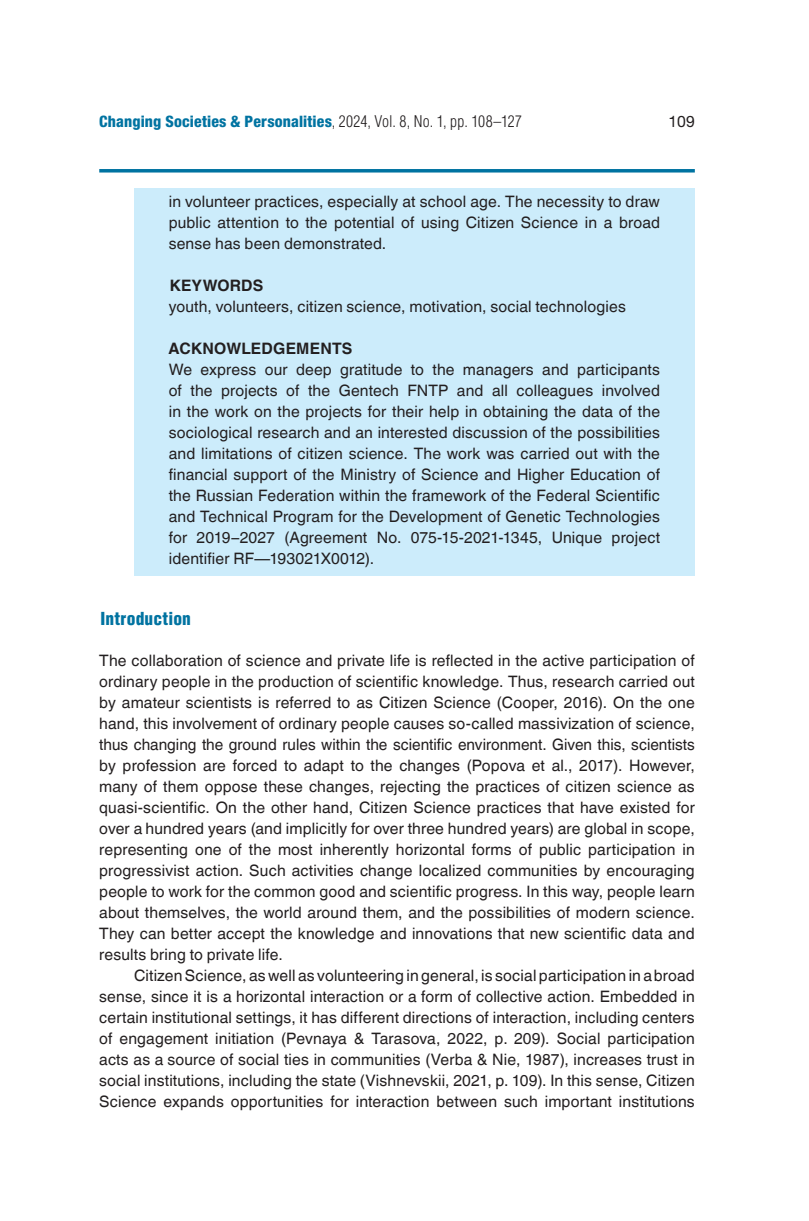
<style>
.page{position:relative;width:809px;height:1221px;background:#fff}
.page>*{position:absolute;margin:0;border:0;box-sizing:border-box;transform-origin:0 0}
.t1{font:900 condensed 17.5px "Helvetica";letter-spacing:.01em;color:#0073a1}
.t2{font:15.75px/21px "Helvetica World";letter-spacing:.01em;color:#231f20;text-align:justify}
.t3{font:800 condensed 15.75px "Helvetica Neue";letter-spacing:.01em;color:#0073a1}
.t4{font:700 15.75px "Helvetica World";letter-spacing:.01em;color:#231f20}
.t5{font:15.75px "Helvetica Neue";color:#231f20}
.s1{font-family:"Helvetica";font-weight:300;color:#231f20}
</style>
<div class="page">
<hr style="left:99px;top:169px;width:595px;height:3px;background:#0073a1">
<div style="left:134px;top:189px;width:560px;height:386px;background:#ccecfb"></div>
<p class="t3" style="left:99px;top:111px;width:424px">Changing Societies &amp; Personalities<span class="s1">, 2024, Vol. 8, No. 1, pp. 108–127</span></p>
<p class="t5" style="left:668px;top:112px;width:28px">109</p>
<p class="t2" style="left:169px;top:191px;width:493px">in volunteer practices, especially at school age. The necessity to draw public attention to the potential of using Citizen Science in a broad sense has been demonstrated.</p>
<p class="t4" style="left:170px;top:276px;width:95px">KEYWORDS</p>
<p class="t2" style="left:169px;top:296px;width:458px">youth, volunteers, citizen science, motivation, social technologies</p>
<p class="t4" style="left:169px;top:339px;width:185px">ACKNOWLEDGEMENTS</p>
<p class="t2" style="left:169px;top:359px;width:493px">We express our deep gratitude to the managers and participants of the projects of the Gentech FNTP and all colleagues involved in the work on the projects for their help in obtaining the data of the sociological research and an interested discussion of the possibilities and limitations of citizen science. The work was carried out with the financial support of the Ministry of Science and Higher Education of the Russian Federation within the framework of the Federal Scientific and Technical Program for the Development of Genetic Technologies for 2019–2027 (Agreement No. 075-15-2021-1345, Unique project identifier RF—193021X0012).</p>
<p class="t1" style="left:100px;top:607px;width:92px">Introduction</p>
<p class="t2" style="left:99px;top:649px;width:597px">The collaboration of science and private life is reflected in the active participation of ordinary people in the production of scientific knowledge. Thus, research carried out by amateur scientists is referred to as Citizen Science (Cooper, 2016). On the one hand, this involvement of ordinary people causes so-called massivization of science, thus changing the ground rules within the scientific environment. Given this, scientists by profession are forced to adapt to the changes (Popova et al., 2017). However, many of them oppose these changes, rejecting the practices of citizen science as quasi-scientific. On the other hand, Citizen Science practices that have existed for over a hundred years (and implicitly for over three hundred years) are global in scope, representing one of the most inherently horizontal forms of public participation in progressivist action. Such activities change localized communities by encouraging people to work for the common good and scientific progress. In this way, people learn about themselves, the world around them, and the possibilities of modern science.<br>They can better accept the knowledge and innovations that new scientific data and results bring to private life.</p>
<p class="t2" style="left:99px;top:964px;width:597px;text-indent:35px">Citizen Science, as well as volunteering in general, is social participation in a broad sense, since it is a horizontal interaction or a form of collective action. Embedded in certain institutional settings, it has different directions of interaction, including centers of engagement initiation (Pevnaya &amp; Tarasova, 2022, p. 209). Social participation acts as a source of social ties in communities (Verba &amp; Nie, 1987), increases trust in social institutions, including the state (Vishnevskii, 2021, p. 109). In this sense, Citizen Science expands opportunities for interaction between such important institutions</p>
</div>
